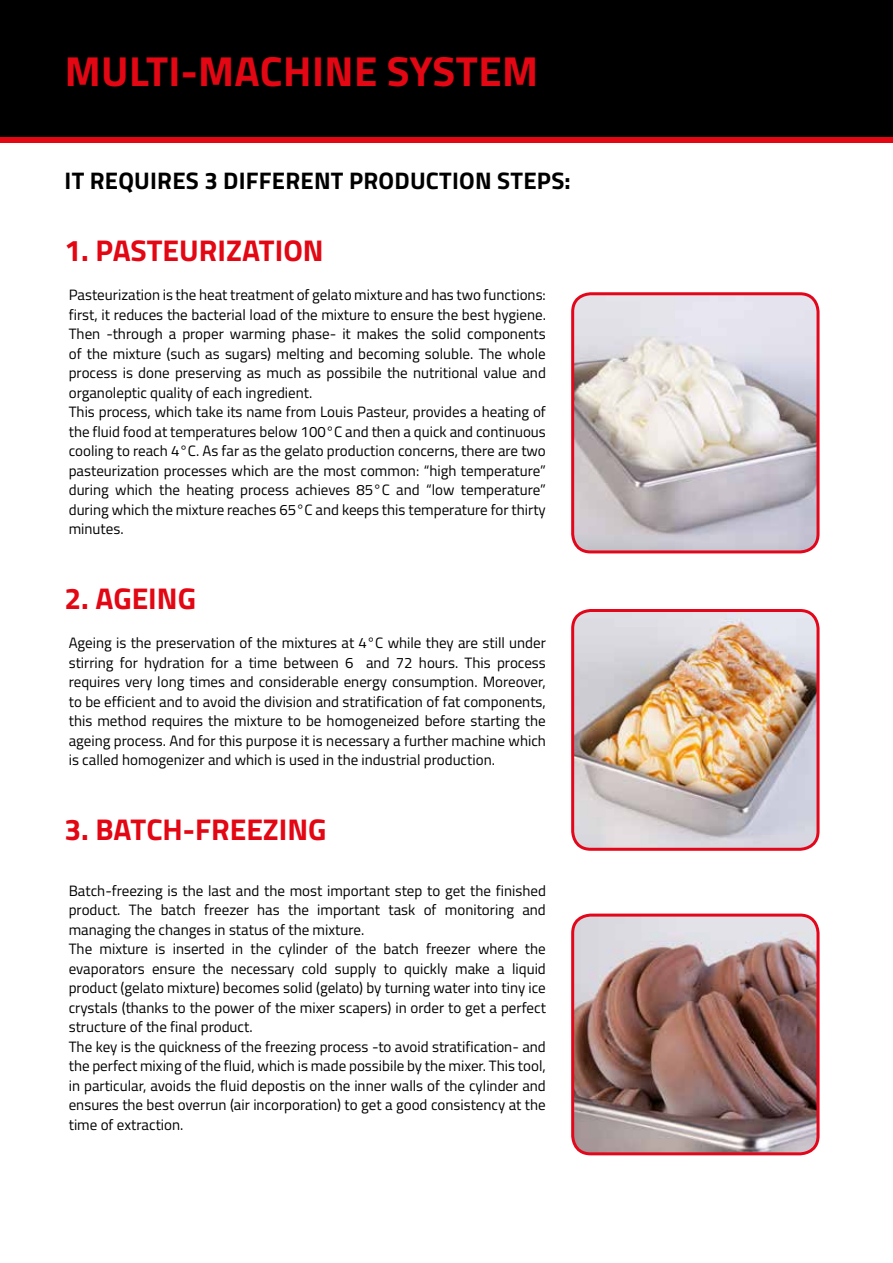
<style>
.page{position:relative;width:893px;height:1263px;background:#fff}
.page>*{position:absolute;margin:0;border:0;box-sizing:border-box;transform-origin:0 0}
.t1{font:700 42px "Titillium";letter-spacing:.01em;color:#e30613}
.t2{font:700 30px "Titillium";color:#e30613}
.t3{font:700 24px "Titillium";letter-spacing:.01em;color:#000}
.t4{font:15px/19.5px "Titillium";color:#000}
</style>
<div class="page">
<div style="left:0;top:0;width:893px;height:137px;background:#000"></div>
<div style="left:0;top:137px;width:893px;height:6px;background:#e30613"></div>
<img style="left:575px;top:294px;width:243px;height:258px">
<div style="left:571px;top:292px;width:248px;height:261px;border:3px solid #e2071b;border-radius:18px"></div>
<img style="left:575px;top:610px;width:243px;height:237px">
<div style="left:571px;top:609px;width:248px;height:242px;border:3px solid #e2071b;border-radius:18px"></div>
<img style="left:575px;top:917px;width:243px;height:237px">
<div style="left:571px;top:913px;width:248px;height:242px;border:3px solid #e2071b;border-radius:18px"></div>
<h1 class="t1" style="left:65px;top:39px;width:475px">MULTI-MACHINE SYSTEM</h1>
<h3 class="t3" style="left:65px;top:163px;width:508px">IT REQUIRES 3 DIFFERENT PRODUCTION STEPS:</h3>
<h2 class="t2" style="left:64px;top:228px;width:261px">1. PASTEURIZATION</h2>
<p class="t4" style="left:69px;top:285px;width:479px">Pasteurization is the heat treatment of gelato mixture and has two functions: first, it reduces the bacterial load of the mixture to ensure the best hygiene.<br>Then -through a proper warming phase- it makes the solid components of the mixture (such as sugars) melting and becoming soluble. The whole process is done preserving as much as possibile the nutritional value and organoleptic quality of each ingredient.<br>This process, which take its name from Louis Pasteur, provides a heating of the fluid food at temperatures below 100°C and then a quick and continuous cooling to reach 4°C. As far as the gelato production concerns, there are two pasteurization processes which are the most common: “high temperature” during which the heating process achieves 85°C and “low temperature” during which the mixture reaches 65°C and keeps this temperature for thirty minutes.</p>
<h2 class="t2" style="left:64px;top:576px;width:133px">2. AGEING</h2>
<p class="t4" style="left:69px;top:633px;width:479px;text-align:justify">Ageing is the preservation of the mixtures at 4°C while they are still under stirring for hydration for a time between 6 and 72 hours. This process requires very long times and considerable energy consumption. Moreover, to be efficient and to avoid the division and stratification of fat components, this method requires the mixture to be homogeneized before starting the ageing process. And for this purpose it is necessary a further machine which is called homogenizer and which is used in the industrial production.</p>
<h2 class="t2" style="left:64px;top:807px;width:264px">3. BATCH-FREEZING</h2>
<p class="t4" style="left:69px;top:880px;width:479px">Batch-freezing is the last and the most important step to get the finished product. The batch freezer has the important task of monitoring and managing the changes in status of the mixture.<br>The mixture is inserted in the cylinder of the batch freezer where the evaporators ensure the necessary cold supply to quickly make a liquid product (gelato mixture) becomes solid (gelato) by turning water into tiny ice crystals (thanks to the power of the mixer scapers) in order to get a perfect structure of the final product.<br>The key is the quickness of the freezing process -to avoid stratification- and the perfect mixing of the fluid, which is made possibile by the mixer. This tool, in particular, avoids the fluid depostis on the inner walls of the cylinder and ensures the best overrun (air incorporation) to get a good consistency at the time of extraction.</p>
</div>
